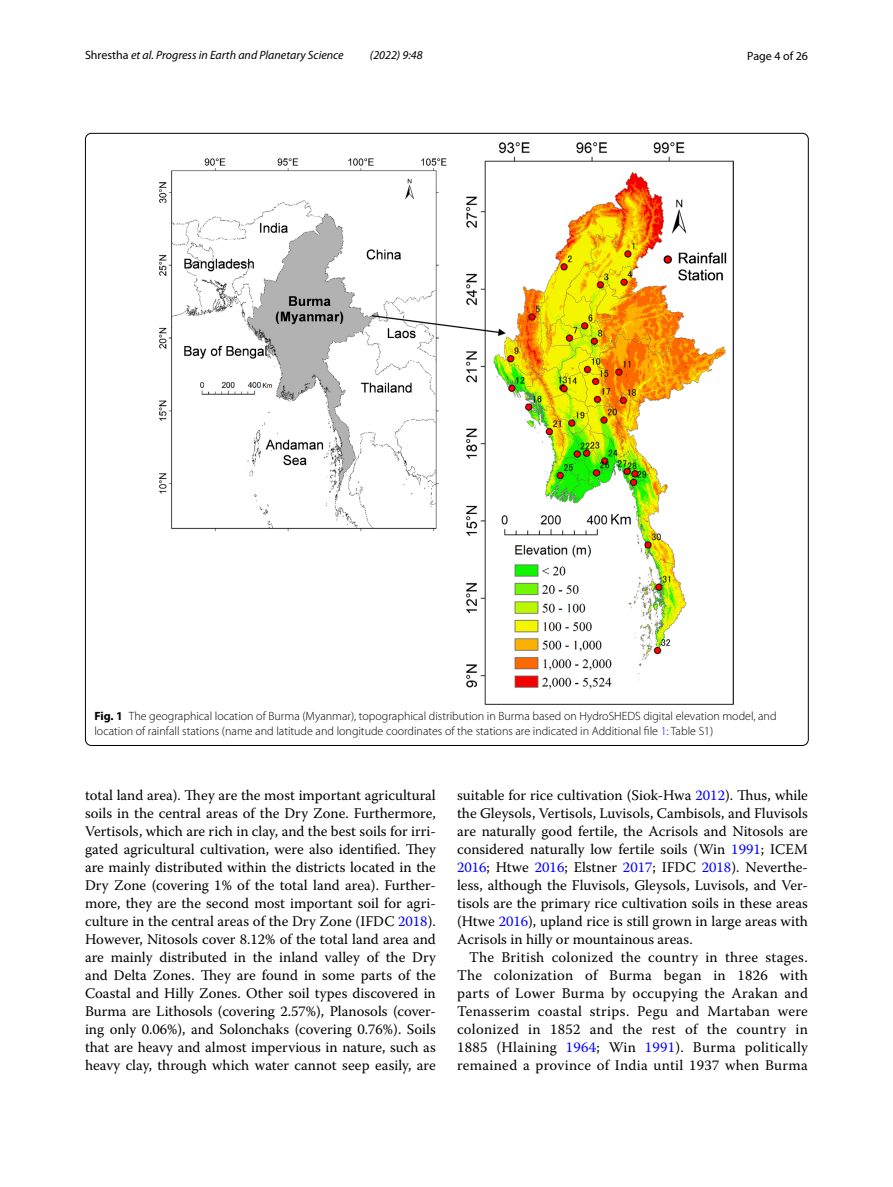
<style>
.page{position:relative;width:893px;height:1187px;background:#fff}
.page>*{position:absolute;margin:0;border:0;box-sizing:border-box;transform-origin:0 0}
.t1{font:14.7px/18px "Warnock Pro";letter-spacing:.005em;color:#000;text-align:justify}
.t2{font:300 12px/15px "Myriad Pro";color:#000}
.t3{font:italic 12px "Myriad Pro";color:#000}
.t4{font:12px "Myriad Pro";color:#000}
.s1{font-style:normal}
.s2{font-weight:700}
.s3{color:#00f}
</style>
<div class="page">
<img style="left:160px;top:142px;width:574px;height:563px">
<p class="t3" style="left:85px;top:48px;width:260px"><span class="s1">Shrestha</span> et al. Progress in Earth and Planetary Science</p>
<p class="t3" style="left:370px;top:48px;width:54px">(2022) 9:48</p>
<p class="t4" style="left:747px;top:48px;width:62px">Page 4 of 26</p>
<p class="t2" style="left:94px;top:708px;width:684px"><span class="s2">Fig. 1</span> The geographical location of Burma (Myanmar), topographical distribution in Burma based on HydroSHEDS digital elevation model, and location of rainfall stations (name and latitude and longitude coordinates of the stations are indicated in Additional file <span class="s3">1</span>: Table S1)</p>
<p class="t1" style="left:85px;top:785px;width:352px">total land area). They are the most important agricultural soils in the central areas of the Dry Zone. Furthermore, Vertisols, which are rich in clay, and the best soils for irri&shy;gated agricultural cultivation, were also identified. They are mainly distributed within the districts located in the Dry Zone (covering 1% of the total land area). Further&shy;more, they are the second most important soil for agri&shy;culture in the central areas of the Dry Zone (IFDC <span class="s3">2018</span>).<br>However, Nitosols cover 8.12% of the total land area and are mainly distributed in the inland valley of the Dry and Delta Zones. They are found in some parts of the Coastal and Hilly Zones. Other soil types discovered in Burma are Lithosols (covering 2.57%), Planosols (cover&shy;ing only 0.06%), and Solonchaks (covering 0.76%). Soils that are heavy and almost impervious in nature, such as heavy clay, through which water cannot seep easily, are</p>
<p class="t1" style="left:457px;top:785px;width:352px">suitable for rice cultivation (Siok-Hwa <span class="s3">2012</span>). Thus, while the Gleysols, Vertisols, Luvisols, Cambisols, and Fluvisols are naturally good fertile, the Acrisols and Nitosols are considered naturally low fertile soils (Win <span class="s3">1991</span>; ICEM <span class="s3">2016</span>; Htwe <span class="s3">2016</span>; Elstner <span class="s3">2017</span>; IFDC <span class="s3">2018</span>). Neverthe&shy;less, although the Fluvisols, Gleysols, Luvisols, and Ver&shy;tisols are the primary rice cultivation soils in these areas (Htwe <span class="s3">2016</span>), upland rice is still grown in large areas with Acrisols in hilly or mountainous areas.</p>
<p class="t1" style="left:457px;top:947px;width:352px;text-indent:12px">The British colonized the country in three stages.<br>The colonization of Burma began in 1826 with parts of Lower Burma by occupying the Arakan and Tenasserim coastal strips. Pegu and Martaban were colonized in 1852 and the rest of the country in 1885 (Hlaining <span class="s3">1964</span>; Win <span class="s3">1991</span>). Burma politically remained a province of India until 1937 when Burma</p>
</div>
